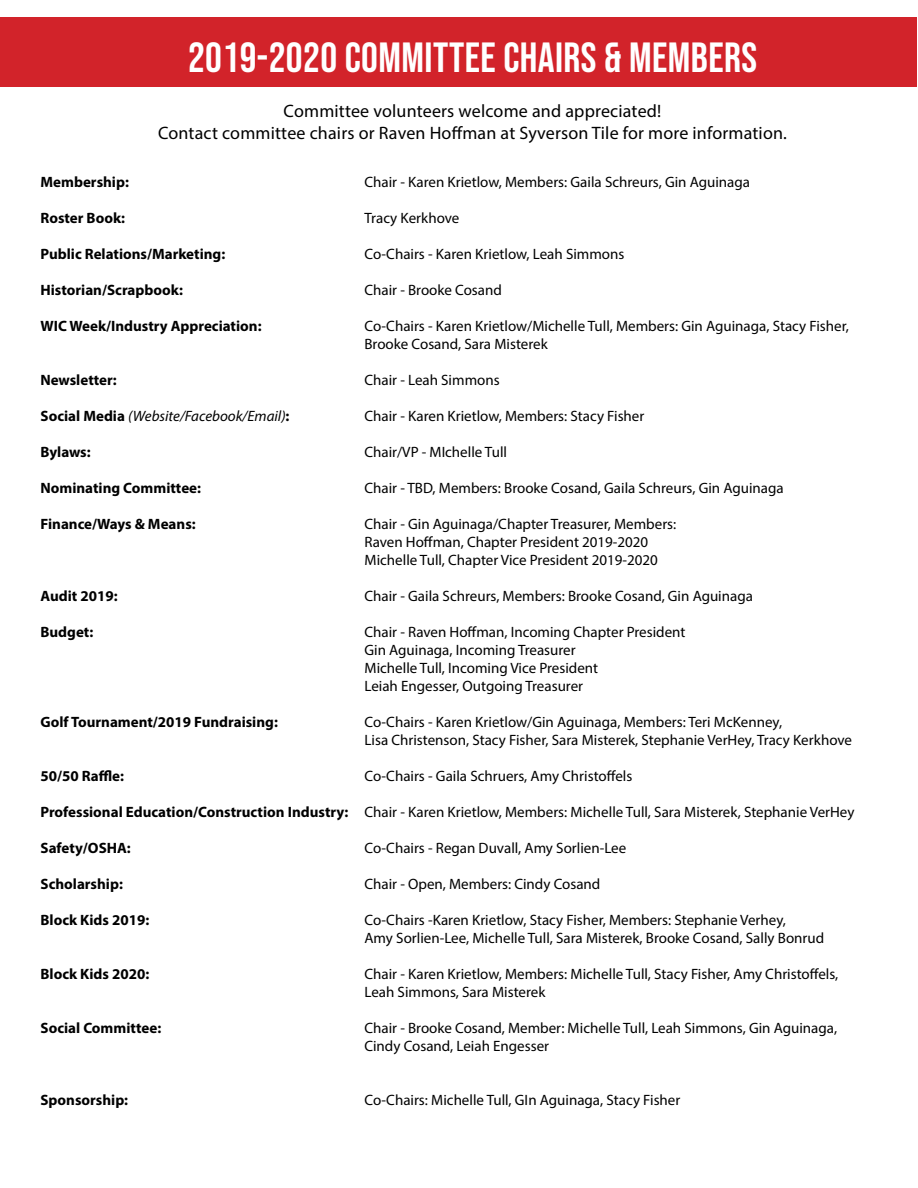
<style>
.page{position:relative;width:918px;height:1188px;background:#fff}
.page>*{position:absolute;margin:0;border:0;box-sizing:border-box;transform-origin:0 0}
.t1{font:42px "Bebas Neue";letter-spacing:.01em;color:#fff}
.t2{font:18px/21.6px "Myriad Pro";letter-spacing:.01em;color:#000;text-align:center}
.t3{font:15px/18px "Myriad Pro";color:#000}
.t4{font:700 15px "Myriad Pro";color:#000}
.t5{font:italic 15px "Myriad Pro";color:#000}
.s1{font-weight:700;font-style:normal}
.s2{font-weight:700}
</style>
<div class="page">
<div style="left:0;top:17px;width:916px;height:69px;background:#d2232a"></div>
<h1 class="t1" style="left:188px;top:34px;width:570px">2019-2020 COMMITTEE CHAIRS &amp; MEMBERS</h1>
<p class="t2" style="left:158px;top:100px;width:630px">Committee volunteers welcome and appreciated!<br>Contact committee chairs or Raven Hoffman at Syverson Tile for more information.</p>
<p class="t4" style="left:40px;top:172px;width:90px">Membership:</p>
<p class="t3" style="left:364px;top:173px;width:387px">Chair - Karen Krietlow, Members: Gaila Schreurs, Gin Aguinaga</p>
<p class="t4" style="left:40px;top:208px;width:86px">Roster Book:</p>
<p class="t3" style="left:365px;top:209px;width:97px">Tracy Kerkhove</p>
<p class="t4" style="left:40px;top:244px;width:186px">Public Relations/Marketing:</p>
<p class="t3" style="left:364px;top:245px;width:261px">Co-Chairs - Karen Krietlow, Leah Simmons</p>
<p class="t4" style="left:40px;top:280px;width:144px">Historian/Scrapbook:</p>
<p class="t3" style="left:365px;top:281px;width:139px">Chair - Brooke Cosand</p>
<p class="t4" style="left:40px;top:316px;width:223px">WIC Week/Industry Appreciation:</p>
<p class="t3" style="left:364px;top:317px;width:486px">Co-Chairs - Karen Krietlow/Michelle Tull, Members: Gin Aguinaga, Stacy Fisher,<br>Brooke Cosand, Sara Misterek</p>
<p class="t4" style="left:40px;top:370px;width:78px">Newsletter:</p>
<p class="t3" style="left:365px;top:371px;width:137px">Chair - Leah Simmons</p>
<p class="t5" style="left:40px;top:407px;width:251px"><span class="s1">Social Media</span> (Website/Facebook/Email)<span class="s1">:</span></p>
<p class="t3" style="left:364px;top:407px;width:281px">Chair - Karen Krietlow, Members: Stacy Fisher</p>
<p class="t4" style="left:40px;top:442px;width:52px">Bylaws:</p>
<p class="t3" style="left:365px;top:443px;width:144px">Chair/VP - MIchelle Tull</p>
<p class="t4" style="left:40px;top:478px;width:162px">Nominating Committee:</p>
<p class="t3" style="left:364px;top:479px;width:421px">Chair - TBD, Members: Brooke Cosand, Gaila Schreurs, Gin Aguinaga</p>
<p class="t4" style="left:40px;top:514px;width:157px">Finance/Ways &amp; Means:</p>
<p class="t3" style="left:364px;top:515px;width:313px">Chair - Gin Aguinaga/Chapter Treasurer, Members:<br>Raven Hoffman, Chapter President 2019-2020<br>Michelle Tull, Chapter Vice President 2019-2020</p>
<p class="t4" style="left:40px;top:586px;width:79px">Audit 2019:</p>
<p class="t3" style="left:365px;top:587px;width:390px">Chair - Gaila Schreurs, Members: Brooke Cosand, Gin Aguinaga</p>
<p class="t4" style="left:40px;top:622px;width:54px">Budget:</p>
<p class="t3" style="left:364px;top:623px;width:322px">Chair - Raven Hoffman, Incoming Chapter President Gin Aguinaga, Incoming Treasurer<br>Michelle Tull, Incoming Vice President<br>Leiah Engesser, Outgoing Treasurer</p>
<p class="t4" style="left:40px;top:712px;width:239px">Golf Tournament/2019 Fundraising:</p>
<p class="t3" style="left:364px;top:713px;width:489px">Co-Chairs - Karen Krietlow/Gin Aguinaga, Members: Teri McKenney,<br>Lisa Christenson, Stacy Fisher, Sara Misterek, Stephanie VerHey, Tracy Kerkhove</p>
<p class="t4" style="left:40px;top:766px;width:85px">50/50 Raffle:</p>
<p class="t3" style="left:365px;top:767px;width:269px">Co-Chairs - Gaila Schruers, Amy Christoffels</p>
<p class="t3" style="left:40px;top:803px;width:815px"><span class="s2">Professional Education/Construction Industry:</span> Chair - Karen Krietlow, Members: Michelle Tull, Sara Misterek, Stephanie VerHey</p>
<p class="t4" style="left:40px;top:838px;width:92px">Safety/OSHA:</p>
<p class="t3" style="left:365px;top:839px;width:263px">Co-Chairs - Regan Duvall, Amy Sorlien-Lee</p>
<p class="t4" style="left:40px;top:874px;width:84px">Scholarship:</p>
<p class="t3" style="left:365px;top:875px;width:237px">Chair - Open, Members: Cindy Cosand</p>
<p class="t4" style="left:40px;top:910px;width:110px">Block Kids 2019:</p>
<p class="t3" style="left:364px;top:911px;width:461px">Co-Chairs -Karen Krietlow, Stacy Fisher, Members: Stephanie Verhey,<br>Amy Sorlien-Lee, Michelle Tull, Sara Misterek, Brooke Cosand, Sally Bonrud</p>
<p class="t4" style="left:40px;top:964px;width:110px">Block Kids 2020:</p>
<p class="t3" style="left:364px;top:965px;width:475px">Chair - Karen Krietlow, Members: Michelle Tull, Stacy Fisher, Amy Christoffels,<br>Leah Simmons, Sara Misterek</p>
<p class="t4" style="left:40px;top:1018px;width:122px">Social Committee:</p>
<p class="t3" style="left:364px;top:1019px;width:474px">Chair - Brooke Cosand, Member: Michelle Tull, Leah Simmons, Gin Aguinaga,<br>Cindy Cosand, Leiah Engesser</p>
<p class="t4" style="left:40px;top:1090px;width:89px">Sponsorship:</p>
<p class="t3" style="left:365px;top:1091px;width:317px">Co-Chairs: Michelle Tull, GIn Aguinaga, Stacy Fisher</p>
</div>
